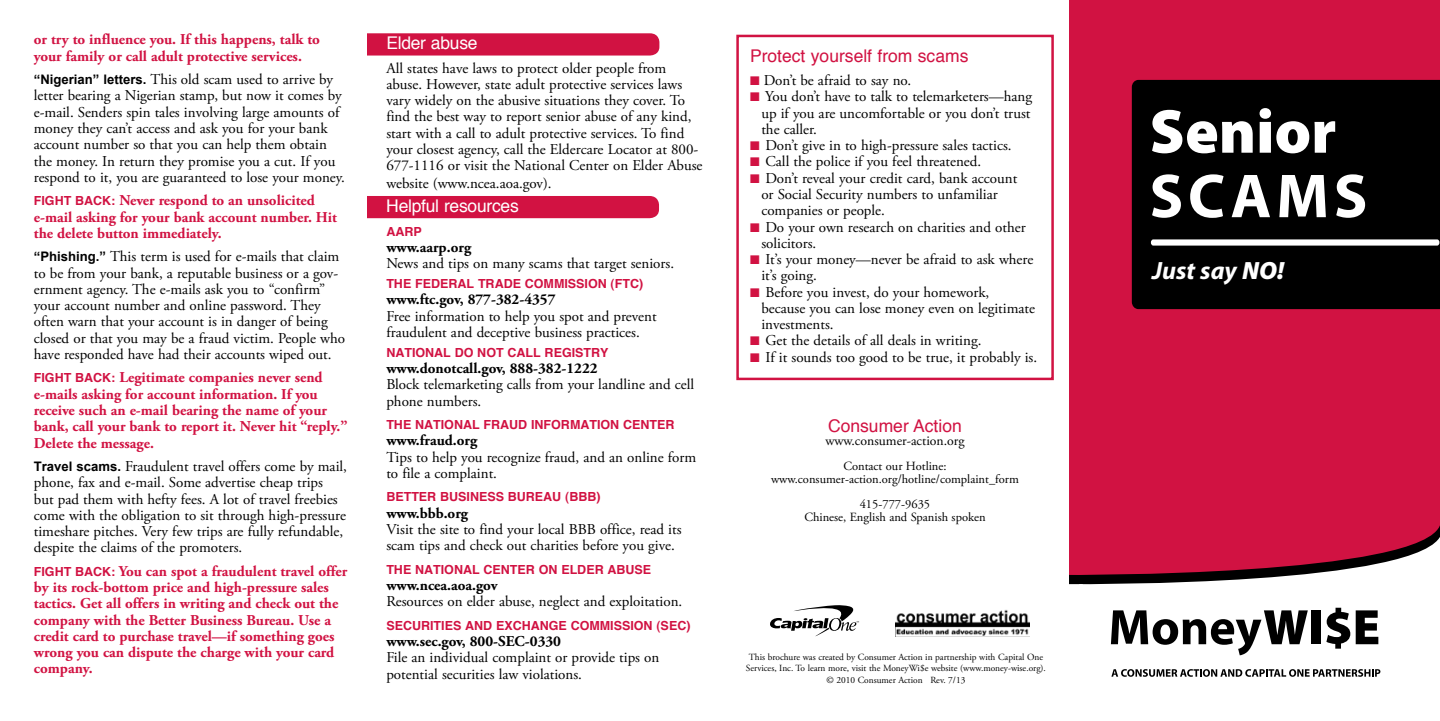
<style>
.page{position:relative;width:1440px;height:721px;background:#fff}
.page>*{position:absolute;margin:0;border:0;box-sizing:border-box;transform-origin:0 0}
.t1{font:900 62.5px "Myriad Pro";color:#fff}
.t2{font:700 62.5px "Myriad Pro";letter-spacing:.075em;color:#fff}
.t3{font:italic 700 25px "Myriad Pro";color:#fff}
.t4{font:17.5px "Helvetica";color:#d11242}
.t5{font:17.5px "Helvetica";letter-spacing:-.015em;color:#fff}
.t6{font:15px/16.2px "Adobe Garamond Pro";color:#000}
.t7{font:700 15px/16.2px "Adobe Garamond Pro";color:#d11242}
.t8{font:700 15px "Adobe Garamond Pro";color:#000}
.t9{font:13.75px "Adobe Garamond Pro";color:#000}
.t10{font:700 12.5px "Helvetica";color:#d11242}
.t11{font:12.5px/12.5px "Adobe Garamond Pro";color:#000;text-align:center}
.t12{font:9.38px/11.2px "Adobe Garamond Pro";color:#000;text-align:center}
.s1{font-family:"Arial";font-weight:700;font-size:13.12px}
.s2{font-family:"Helvetica";font-size:12.5px}
.s3{font-family:"Helvetica";font-size:17.5px;color:#fff}
.s4{color:#d11242}
.s5{font-weight:900}
</style>
<div class="page">
<div style="left:335px;top:196px;width:324px;height:22px;background:#d21242;border-radius:9px"></div>
<div style="left:319px;top:183px;width:48px;height:55px;background:#fff"></div>
<div style="left:335px;top:33px;width:324px;height:22px;background:#d11242;border-radius:9px"></div>
<div style="left:319px;top:20px;width:48px;height:56px;background:#fff"></div>
<div style="left:736px;top:35px;width:318px;height:345px;border:2px solid #d11242"></div>
<img style="left:896px;top:609px;width:134px;height:27px">
<svg style="left:770px;top:605px;width:89px;height:30px"></svg>
<div style="left:1070px;top:0;width:370px;height:700px;background:#d11242"></div>
<svg style="left:1079px;top:532px;width:361px;height:168px;fill:#fff"></svg>
<svg style="left:1111px;top:610px;width:197px;height:44px;background:#9b9b9b"></svg>
<div style="left:1312px;top:610px;width:9px;height:33px;background:#000"></div>
<svg style="left:1326px;top:607px;width:24px;height:41px"></svg>
<svg style="left:1356px;top:610px;width:22px;height:33px"></svg>
<svg style="left:1111px;top:668px;width:269px;height:8px;background:#959595"></svg>
<div style="left:1132px;top:80px;width:308px;height:229px;background:#000"></div>
<svg style="left:1151px;top:239px;width:288px;height:6px;background:#ececec"></svg>
<div style="left:1070px;top:583px;width:13px;height:117px;background:#fff"></div>
<p class="t7" style="left:34px;top:32px;width:288px">or try to influence you. If this happens, talk to your family or call adult protective services.</p>
<p class="t6" style="left:34px;top:72px;width:313px"><span class="s1">“Nigerian” letters.</span> This old scam used to arrive by letter bearing a Nigerian stamp, but now it comes by e-mail. Senders spin tales involving large amounts of money they can’t access and ask you for your bank account number so that you can help them obtain the money. In return they promise you a cut. If you respond to it, you are guaranteed to lose your money.</p>
<p class="t10" style="left:34px;top:191px;width:51px">FIGHT BAC</p>
<p class="t7" style="left:34px;top:192px;width:305px;text-indent:68px"><span class="s2">K:</span> Never respond to an unsolicited e-mail asking for your bank account number. Hit the delete button immediately.</p>
<p class="t6" style="left:34px;top:249px;width:313px"><span class="s1">“Phishing.”</span> This term is used for e-mails that claim to be from your bank, a reputable business or a gov&shy;ernment agency. The e-mails ask you to “confirm” your account number and online password. They often warn that your account is in danger of being closed or that you may be a fraud victim. People who have responded have had their accounts wiped out.</p>
<p class="t10" style="left:34px;top:367px;width:51px">FIGHT BAC</p>
<p class="t7" style="left:34px;top:369px;width:315px;text-indent:68px"><span class="s2">K:</span> Legitimate companies never send e-mails asking for account information. If you receive such an e-mail bearing the name of your bank, call your bank to report it. Never hit “reply.” Delete the message.</p>
<p class="t6" style="left:34px;top:458px;width:315px"><span class="s1">Travel scams.</span> Fraudulent travel offers come by mail, phone, fax and e-mail. Some advertise cheap trips<br>but pad them with hefty fees. A lot of travel freebies come with the obligation to sit through high-pressure timeshare pitches. Very few trips are fully refundable, despite the claims of the promoters.</p>
<p class="t10" style="left:34px;top:561px;width:51px">FIGHT BAC</p>
<p class="t7" style="left:34px;top:562px;width:315px;text-indent:68px"><span class="s2">K:</span> You can spot a fraudulent travel offer by its rock-bottom price and high-pressure sales tactics. Get all offers in writing and check out the company with the Better Business Bureau. Use a credit card to purchase travel—if something goes wrong you can dispute the charge with your card company.</p>
<p class="t5" style="left:386px;top:29px;width:93px">Elder abuse</p>
<p class="t6" style="left:386px;top:60px;width:318px">All states have laws to protect older people from abuse. However, state adult protective services laws vary widely on the abusive situations they cover. To find the best way to report senior abuse of any kind, start with a call to adult protective services. To find your closest agency, call the Eldercare Locator at 800- 677-1116 or visit the National Center on Elder Abuse website (www.ncea.aoa.gov).<span class="s3">Resources</span></p>
<p class="t5" style="left:386px;top:193px;width:134px">Helpful resources</p>
<p class="t10" style="left:386px;top:221px;width:37px">AARP</p>
<p class="t8" style="left:386px;top:238px;width:86px">www.aarp.org</p>
<p class="t6" style="left:386px;top:256px;width:289px">News and tips on many scams that target seniors.</p>
<p class="t10" style="left:386px;top:273px;width:258px">THE FEDERAL TRADE COMMISSION (FTC)</p>
<p class="t8" style="left:386px;top:291px;width:171px">www.ftc.gov, 877-382-4357</p>
<p class="t6" style="left:386px;top:308px;width:272px">Free information to help you spot and prevent fraudulent and deceptive business practices.</p>
<p class="t10" style="left:386px;top:342px;width:10px">NAT</p>
<p class="t10" style="left:412px;top:342px;width:198px">IONAL DO NOT CALL REGISTRY</p>
<p class="t8" style="left:386px;top:359px;width:213px">www.donotcall.gov, 888-382-1222</p>
<p class="t6" style="left:386px;top:376px;width:309px">Block telemarketing calls from your landline and cell phone numbers.</p>
<p class="t10" style="left:386px;top:414px;width:39px">THE NAT</p>
<p class="t10" style="left:441px;top:414px;width:234px">IONAL FRAUD INFORMATION CENTER</p>
<p class="t8" style="left:386px;top:431px;width:92px">www.fraud.org</p>
<p class="t6" style="left:386px;top:449px;width:311px">Tips to help you recognize fraud, and an online form to file a complaint.</p>
<p class="t10" style="left:386px;top:486px;width:216px">BETTER BUSINESS BUREAU (BBB)</p>
<p class="t8" style="left:386px;top:503px;width:83px">www.bbb.org</p>
<p class="t6" style="left:386px;top:521px;width:297px">Visit the site to find your local BBB office, read its scam tips and check out charities before you give.</p>
<p class="t10" style="left:386px;top:558px;width:39px">THE NAT</p>
<p class="t10" style="left:441px;top:558px;width:212px">IONAL CENTER ON ELDER ABUSE</p>
<p class="t8" style="left:386px;top:576px;width:113px">www.ncea.aoa.gov</p>
<p class="t6" style="left:386px;top:593px;width:298px">Resources on elder abuse, neglect and exploitation.</p>
<p class="t10" style="left:386px;top:614px;width:306px">SECURITIES AND EXCHANGE COMMISSION (SEC)</p>
<p class="t8" style="left:386px;top:632px;width:176px">www.sec.gov, 800-SEC-0330</p>
<p class="t6" style="left:386px;top:649px;width:275px">File an individual complaint or provide tips on potential securities law violations.</p>
<p class="t4" style="left:750px;top:42px;width:220px">Protect yourself from scams</p>
<p class="t6" style="left:750px;top:73px;width:163px"><span class="s4">■</span> Don’t be afraid to say no.</p>
<p class="t6" style="left:761px;top:89px;width:272px;text-align:justify;text-indent:-11px"><span class="s4">■</span> You don’t have to talk to telemarketers—hang up if you are uncomfortable or you don’t trust the caller.</p>
<p class="t6" style="left:750px;top:138px;width:263px"><span class="s4">■</span> Don’t give in to high-pressure sales tactics.</p>
<p class="t6" style="left:750px;top:154px;width:233px"><span class="s4">■</span> Call the police if you feel threatened.</p>
<p class="t6" style="left:761px;top:170px;width:257px;text-indent:-11px"><span class="s4">■</span> Don’t reveal your credit card, bank account or Social Security numbers to unfamiliar companies or people.</p>
<p class="t6" style="left:761px;top:219px;width:266px;text-indent:-11px"><span class="s4">■</span> Do your own research on charities and other solicitors.</p>
<p class="t6" style="left:761px;top:251px;width:273px;text-indent:-11px"><span class="s4">■</span> It’s your money—never be afraid to ask where it’s going.</p>
<p class="t6" style="left:761px;top:284px;width:275px;text-indent:-11px"><span class="s4">■</span> Before you invest, do your homework, because you can lose money even on legitimate investments.</p>
<p class="t6" style="left:750px;top:333px;width:233px"><span class="s4">■</span> Get the details of all deals in writing.</p>
<p class="t6" style="left:750px;top:349px;width:289px"><span class="s4">■</span> If it sounds too good to be true, it probably is.</p>
<p class="t4" style="left:828px;top:411px;width:135px">Consumer Action</p>
<p class="t9" style="left:825px;top:432px;width:141px">www.consumer-action.org</p>
<p class="t11" style="left:771px;top:460px;width:249px">Contact our Hotline: www.consumer-action.org/hotline/complaint_form</p>
<p class="t11" style="left:804px;top:498px;width:183px">415-777-9635<br>Chinese, English and Spanish spoken</p>
<p class="t12" style="left:746px;top:651px;width:301px">This brochure was created by Consumer Action in partnership with Capital One<br>Services, Inc. To learn more, visit the MoneyWi$e website (www.money-wise.org). © 2010 Consumer Action Rev. 7/13</p>
<h1 class="t1" style="left:1150px;top:90px;width:188px">Senior</h1>
<h1 class="t2" style="left:1150px;top:155px;width:219px">SCAMS</h1>
<h2 class="t3" style="left:1152px;top:254px;width:133px">Just say <span class="s5">NO!</span></h2>
</div>
